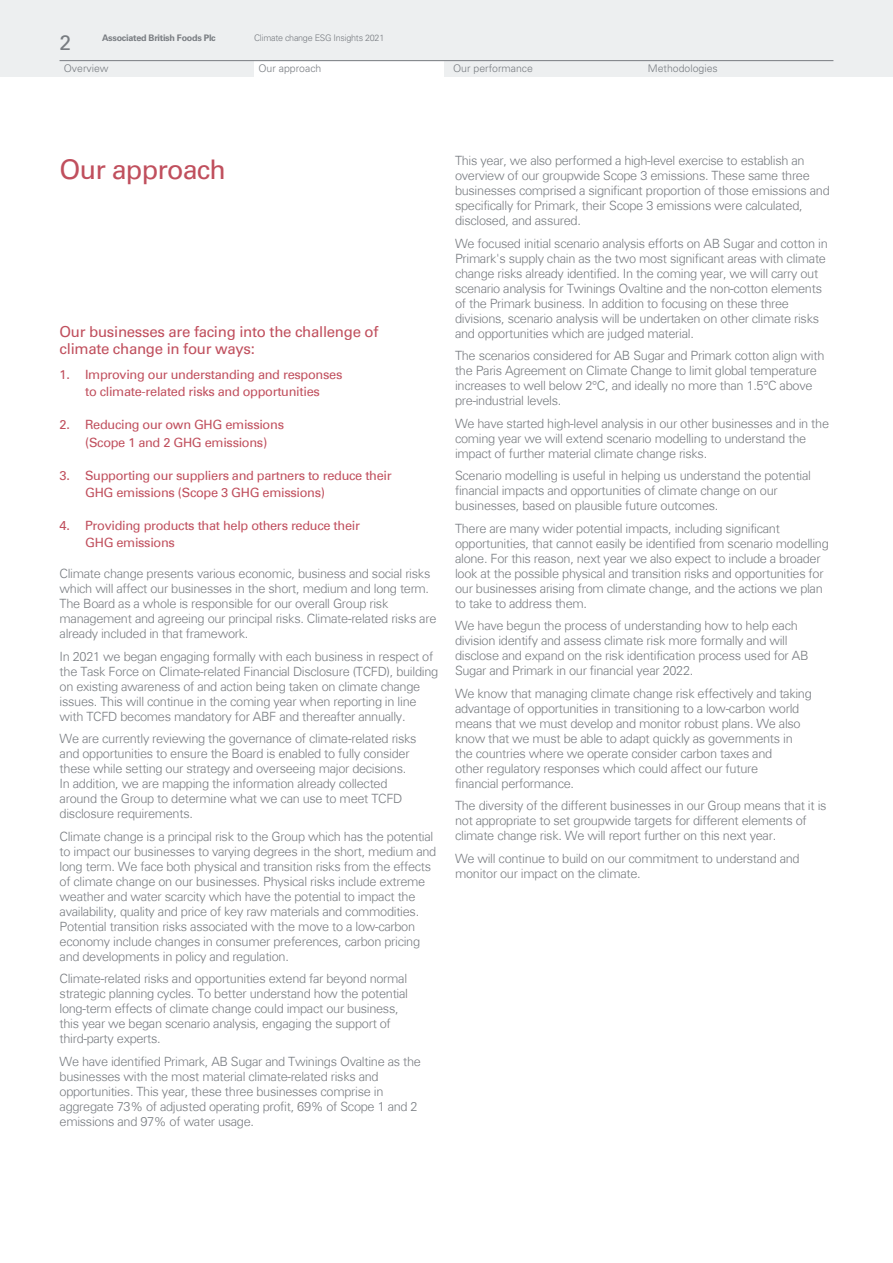
<style>
.page{position:relative;width:893px;height:1263px;background:#fff}
.page>*{position:absolute;margin:0;border:0;box-sizing:border-box;transform-origin:0 0}
.t1{font:27px "Univers LT Std";letter-spacing:-.03em;color:#c04f5d}
.t2{font:21px "Univers Com 55";color:#787c81}
.t3{font:21px "Univers LT Std";color:#787c81}
.t4{font:15px/17.2px "Univers LT Std";letter-spacing:-.02em;color:#c04f5d}
.t5{font:300 12.75px/15px "Univers Com 45";letter-spacing:-.02em;color:#787c81}
.t6{font:12.75px/17.2px "Univers Com 55";letter-spacing:-.025em;color:#c04f5d}
.t7{font:300 10.5px "Univers LT Std";color:#787c81}
.t8{font:300 9px "Univers LT Std";letter-spacing:-.03em;color:#787c81}
.t9{font:700 9px "Univers LT Std";letter-spacing:-.03em;color:#787c81}
.t10{font:300 9px "Univers Com 45";letter-spacing:-.035em;color:#787c81}
.t11{font:700 9px "Univers LT Std";color:#787c81}
</style>
<div class="page">
<div style="left:0;top:0;width:893px;height:77px;background:#edeff0"></div>
<div style="left:254px;top:60px;width:190px;height:17px;background:#fff"></div>
<hr style="left:60px;top:60px;width:773px;height:1px;background:#787c81">
<p class="t2" style="left:60px;top:27px;width:13px">2</p>
<p class="t9" style="left:102px;top:31px;width:115px">Associated British Foods Plc</p>
<p class="t10" style="left:255px;top:31px;width:131px">Climate change ESG Insights 2021</p>
<p class="t8" style="left:60px;top:65px;width:38px">Overview</p>
<p class="t11" style="left:255px;top:65px;width:60px">Our approach</p>
<p class="t8" style="left:448px;top:65px;width:66px">Our performance</p>
<p class="t8" style="left:641px;top:65px;width:58px">Methodologies</p>
<h2 class="t3" style="left:60px;top:30px;width:13px">2</h2>
<p class="t9" style="left:102px;top:32px;width:115px">Associated British Foods Plc</p>
<p class="t8" style="left:254px;top:32px;width:132px">Climate change ESG Insights 2021</p>
<p class="t7" style="left:64px;top:62px;width:46px">Overview</p>
<p class="t7" style="left:258px;top:62px;width:65px">Our approach</p>
<p class="t7" style="left:453px;top:62px;width:81px">Our performance</p>
<p class="t7" style="left:648px;top:62px;width:72px">Methodologies</p>
<p class="t1" style="left:60px;top:153px;width:168px">Our approach</p>
<p class="t4" style="left:60px;top:323px;width:320px">Our businesses are facing into the challenge of climate change in four ways:</p>
<p class="t6" style="left:60px;top:366px;width:284px;text-align:center">1. Improving our understanding and responses to climate-related risks and opportunities</p>
<p class="t6" style="left:85px;top:416px;width:201px;text-indent:-25px">2. Reducing our own GHG emissions (Scope 1 and 2 GHG emissions)</p>
<p class="t6" style="left:85px;top:467px;width:308px;text-indent:-25px">3. Supporting our suppliers and partners to reduce their<br>GHG emissions (Scope 3 GHG emissions)</p>
<p class="t6" style="left:85px;top:517px;width:276px;text-indent:-25px">4. Providing products that help others reduce their<br>GHG emissions</p>
<p class="t5" style="left:60px;top:566px;width:378px">Climate change presents various economic, business and social risks which will affect our businesses in the short, medium and long term.<br>The Board as a whole is responsible for our overall Group risk management and agreeing our principal risks. Climate-related risks are already included in that framework.</p>
<p class="t5" style="left:60px;top:649px;width:380px">In 2021 we began engaging formally with each business in respect of the Task Force on Climate-related Financial Disclosure (TCFD), building on existing awareness of and action being taken on climate change issues. This will continue in the coming year when reporting in line with TCFD becomes mandatory for ABF and thereafter annually.</p>
<p class="t5" style="left:60px;top:731px;width:359px">We are currently reviewing the governance of climate-related risks and opportunities to ensure the Board is enabled to fully consider these while setting our strategy and overseeing major decisions.<br>In addition, we are mapping the information already collected around the Group to determine what we can use to meet TCFD disclosure requirements.</p>
<p class="t5" style="left:60px;top:829px;width:378px">Climate change is a principal risk to the Group which has the potential to impact our businesses to varying degrees in the short, medium and long term. We face both physical and transition risks from the effects of climate change on our businesses. Physical risks include extreme weather and water scarcity which have the potential to impact the availability, quality and price of key raw materials and commodities.<br>Potential transition risks associated with the move to a low-carbon economy include changes in consumer preferences, carbon pricing and developments in policy and regulation.</p>
<p class="t5" style="left:60px;top:971px;width:350px">Climate-related risks and opportunities extend far beyond normal strategic planning cycles. To better understand how the potential long-term effects of climate change could impact our business, this year we began scenario analysis, engaging the support of third-party experts.</p>
<p class="t5" style="left:60px;top:1054px;width:363px">We have identified Primark, AB Sugar and Twinings Ovaltine as the businesses with the most material climate-related risks and opportunities. This year, these three businesses comprise in aggregate 73% of adjusted operating profit, 69% of Scope 1 and 2 emissions and 97% of water usage.</p>
<p class="t5" style="left:455px;top:153px;width:376px">This year, we also performed a high-level exercise to establish an overview of our groupwide Scope 3 emissions. These same three businesses comprised a significant proportion of those emissions and specifically for Primark, their Scope 3 emissions were calculated, disclosed, and assured.</p>
<p class="t5" style="left:455px;top:236px;width:374px">We focused initial scenario analysis efforts on AB Sugar and cotton in Primark's supply chain as the two most significant areas with climate change risks already identified. In the coming year, we will carry out scenario analysis for Twinings Ovaltine and the non-cotton elements of the Primark business. In addition to focusing on these three divisions, scenario analysis will be undertaken on other climate risks and opportunities which are judged material.</p>
<p class="t5" style="left:455px;top:348px;width:371px">The scenarios considered for AB Sugar and Primark cotton align with the Paris Agreement on Climate Change to limit global temperature increases to well below 2°C, and ideally no more than 1.5°C above pre-industrial levels.</p>
<p class="t5" style="left:455px;top:416px;width:376px">We have started high-level analysis in our other businesses and in the coming year we will extend scenario modelling to understand the impact of further material climate change risks.</p>
<p class="t5" style="left:455px;top:468px;width:357px">Scenario modelling is useful in helping us understand the potential financial impacts and opportunities of climate change on our businesses, based on plausible future outcomes.</p>
<p class="t5" style="left:455px;top:521px;width:375px">There are many wider potential impacts, including significant opportunities, that cannot easily be identified from scenario modelling alone. For this reason, next year we also expect to include a broader look at the possible physical and transition risks and opportunities for our businesses arising from climate change, and the actions we plan to take to address them.</p>
<p class="t5" style="left:455px;top:618px;width:355px">We have begun the process of understanding how to help each division identify and assess climate risk more formally and will disclose and expand on the risk identification process used for AB Sugar and Primark in our financial year 2022.</p>
<p class="t5" style="left:455px;top:686px;width:358px">We know that managing climate change risk effectively and taking advantage of opportunities in transitioning to a low-carbon world means that we must develop and monitor robust plans. We also know that we must be able to adapt quickly as governments in the countries where we operate consider carbon taxes and<br>other regulatory responses which could affect our future<br>financial performance.</p>
<p class="t5" style="left:455px;top:798px;width:373px">The diversity of the different businesses in our Group means that it is not appropriate to set groupwide targets for different elements of climate change risk. We will report further on this next year.</p>
<p class="t5" style="left:455px;top:851px;width:346px">We will continue to build on our commitment to understand and monitor our impact on the climate.</p>
</div>
